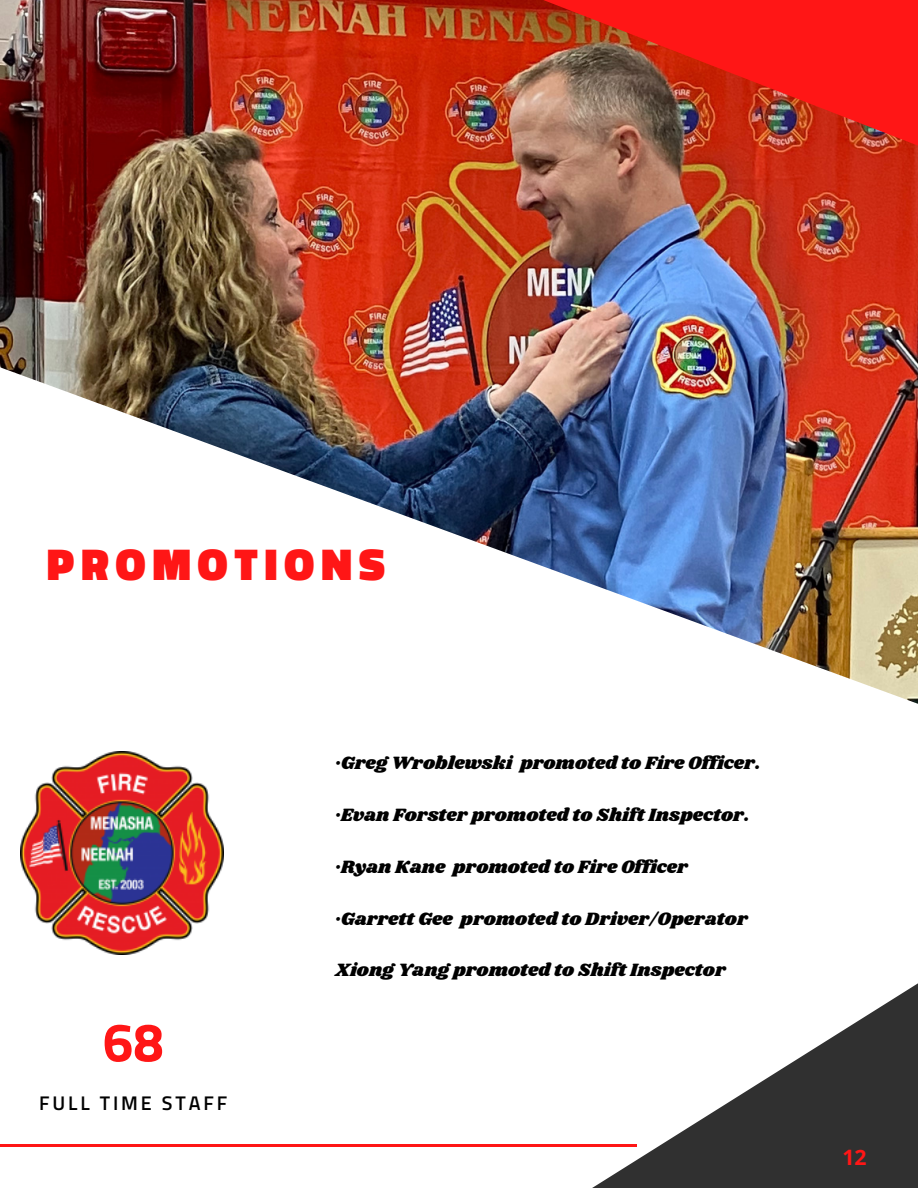
<style>
.page{position:relative;width:918px;height:1188px;background:#fff}
.page>*{position:absolute;margin:0;border:0;box-sizing:border-box;transform-origin:0 0}
.t1{font:700 54.45px "Titillium Web";color:#ff1616}
.t2{font:900 45.3px "Titillium Web";letter-spacing:.145em;color:#ff1616}
.t3{font:700 21.3px "Open Sans";color:#ff1616}
.t4{font:600 19.8px "Titillium Web";letter-spacing:.145em;color:#000}
.t5{font:18.45px "Shrikhand";color:#000}
</style>
<div class="page">
<img style="left:0;top:0;width:918px;height:367px">
<img style="left:0;top:367px;width:918px;height:337px">
<img style="left:455px;top:0;width:463px;height:196px">
<hr style="left:0;top:1145px;width:637px;height:2px;background:#ff1616">
<svg style="left:416px;top:983px;width:502px;height:205px"></svg>
<img style="left:21px;top:752px;width:202px;height:202px">
<p class="t2" style="left:47px;top:528px;width:340px">PROMOTIONS</p>
<p class="t1" style="left:103px;top:1000px;width:62px">68</p>
<p class="t4" style="left:39px;top:1088px;width:190px">FULL TIME STAFF</p>
<p class="t5" style="left:335px;top:750px;width:427px">·Greg Wroblewski promoted to Fire Officer.</p>
<p class="t5" style="left:335px;top:802px;width:416px">·Evan Forster promoted to Shift Inspector.</p>
<p class="t5" style="left:335px;top:854px;width:354px">·Ryan Kane promoted to Fire Officer</p>
<p class="t5" style="left:335px;top:906px;width:414px">·Garrett Gee promoted to Driver/Operator</p>
<h2 class="t5" style="left:335px;top:957px;width:392px">Xiong Yang promoted to Shift Inspector</h2>
<p class="t3" style="left:842px;top:1142px;width:26px">12</p>
</div>
